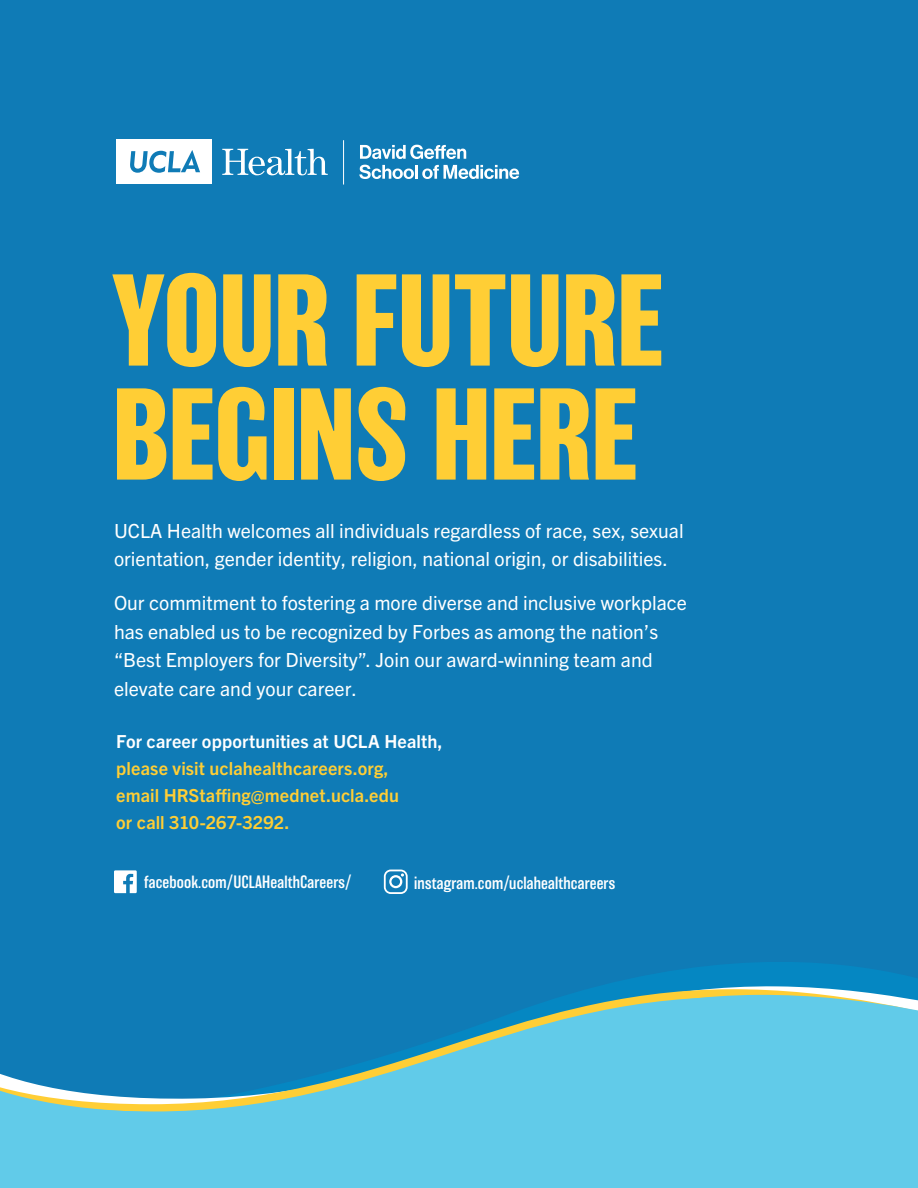
<style>
.page{position:relative;width:918px;height:1188px;background:#0f7bb6}
.page>*{position:absolute;margin:0;border:0;box-sizing:border-box;transform-origin:0 0}
.t1{font:700 120px/114px "Balboa";letter-spacing:-.015em;color:#ffce35}
.t2{font:19.5px/28.5px "Trade Gothic Next LT Pro";color:#fff}
.t3{font:700 18px/27px "Trade Gothic Next LT Pro";letter-spacing:.005em;color:#ffce35}
.t4{font:700 18px "Trade Gothic Next LT Pro";letter-spacing:.005em;color:#fff}
.t5{font:300 16.5px "Balboa";letter-spacing:.01em;color:#fff}
</style>
<div class="page">
<svg style="left:610px;top:962px;width:308px;height:22px;fill:#0587c2"></svg>
<svg style="left:595px;top:984px;width:323px;height:4px"></svg>
<svg style="left:573px;top:988px;width:345px;height:6px"></svg>
<svg style="left:0;top:996px;width:918px;height:192px;fill:#61cbe9"></svg>
<svg style="left:384px;top:870px;width:24px;height:24px"></svg>
<svg style="left:114px;top:870px;width:23px;height:23px"></svg>
<div style="left:116px;top:140px;width:96px;height:44px;background:#fff"></div>
<svg style="left:130px;top:150px;width:70px;height:23px"></svg>
<svg style="left:222px;top:149px;width:106px;height:26px"></svg>
<hr style="left:343px;top:140px;width:1px;height:45px;background:#fff">
<svg style="left:360px;top:145px;width:106px;height:14px"></svg>
<svg style="left:359px;top:165px;width:55px;height:14px"></svg>
<hr style="left:415px;top:165px;width:3px;height:14px;background:#fff">
<svg style="left:422px;top:165px;width:97px;height:14px"></svg>
<h1 class="t1" style="left:112px;top:264px;width:553px">YOUR FUTURE<br>BEGINS HERE</h1>
<p class="t2" style="left:114px;top:515px;width:571px">UCLA Health welcomes all individuals regardless of race, sex, sexual orientation, gender identity, religion, national origin, or disabilities.</p>
<p class="t2" style="left:114px;top:588px;width:574px">Our commitment to fostering a more diverse and inclusive workplace has enabled us to be recognized by Forbes as among the nation’s “Best Employers for Diversity”. Join our award-winning team and elevate care and your career.</p>
<p class="t4" style="left:116px;top:729px;width:328px">For career opportunities at UCLA Health,</p>
<p class="t3" style="left:116px;top:754px;width:284px">please visit uclahealthcareers.org, email HRStaffing@mednet.ucla.edu or call 310-267-3292.</p>
<p class="t5" style="left:144px;top:874px;width:209px">facebook.com/UCLAHealthCareers/</p>
<p class="t5" style="left:414px;top:874px;width:203px">instagram.com/uclahealthcareers</p>
</div>
